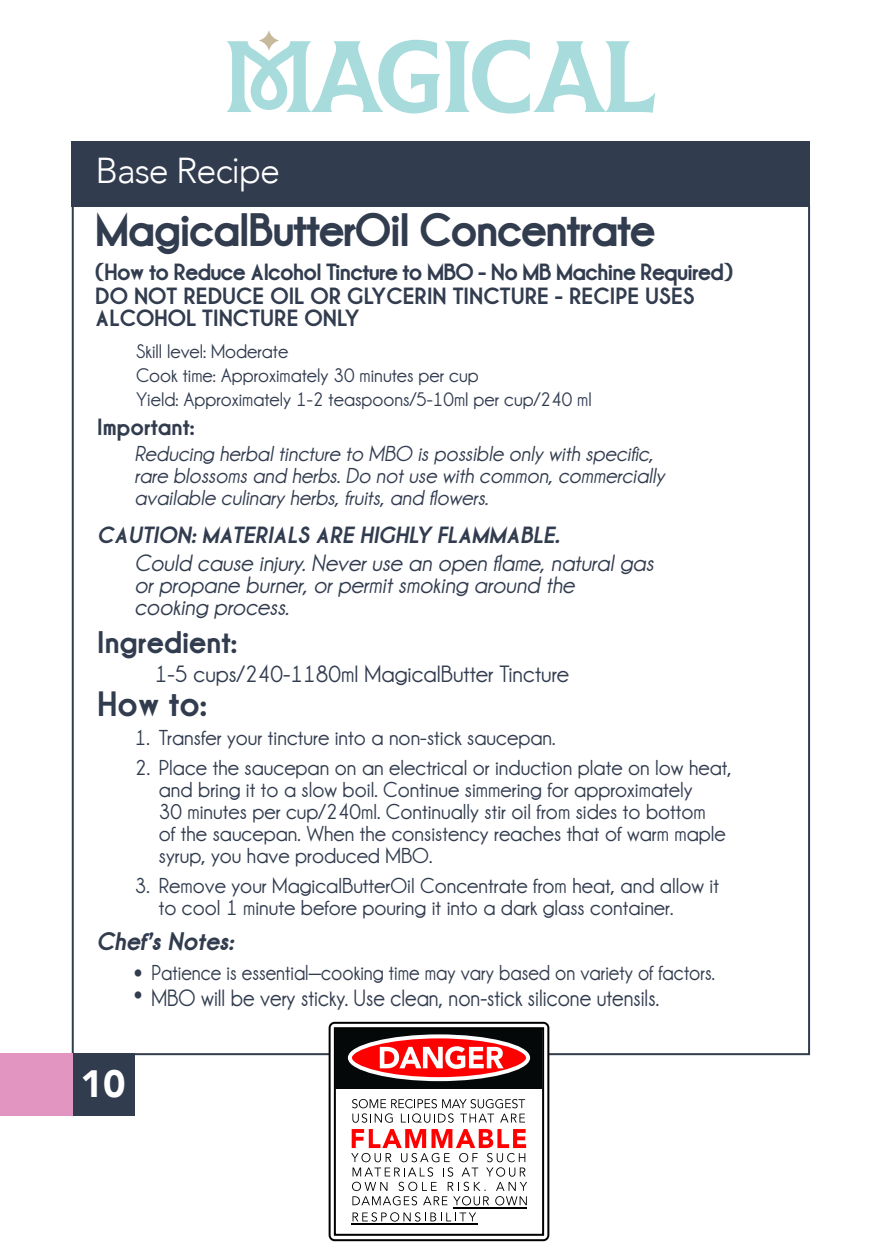
<style>
.page{position:relative;width:882px;height:1260px;background:#fff}
.page>*{position:absolute;margin:0;border:0;box-sizing:border-box;transform-origin:0 0}
.t1{font:700 48px "Champagne&Limousines Thick";letter-spacing:-.03em;color:#323c4f}
.t2{font:900 38px "Avenir";color:#fff}
.t3{font:300 36px "Avenir";letter-spacing:-.03em;color:#fff}
.t4{font:700 36px "Champagne&Limousines Thick";color:#323c4f}
.t5{font:700 32px "Champagne&Limousines Thick";color:#323c4f}
.t6{font:italic 700 26px "Champagne&Limousines Thick";color:#323c4f}
.t7{font:italic 700 24px/22px "Champagne&Limousines";color:#323c4f}
.t8{font:700 24px/22px "Champagne&Limousines Thick";color:#323c4f}
.t9{font:700 24px "Champagne&Limousines";color:#323c4f;scale:.93 1}
.t10{font:700 24px "Champagne&Limousines Thick";letter-spacing:-.03em;color:#323c4f}
.t11{font:700 24px "Champagne&Limousines";color:#323c4f}
.t12{font:italic 700 24px "Champagne&Limousines Thick";color:#323c4f}
.t13{font:700 22px/22px "Champagne&Limousines";color:#323c4f}
.t14{font:italic 700 22px/22px "Champagne&Limousines";color:#323c4f}
.t15{font:700 22px "Champagne&Limousines";color:#323c4f;scale:.93 1}
.t16{font:700 20px "Champagne&Limousines";color:#323c4f}
.s1{font-family:"Avenir";font-weight:300;font-size:20px}
</style>
<div class="page">
<svg style="left:330px;top:1023px;width:218px;height:217px"></svg>
<div style="left:329px;top:1022px;width:220px;height:219px;border:2px solid #000;border-radius:5px"></div>
<div style="left:334px;top:1027px;width:210px;height:209px;background:#fff;border:2px solid #000"></div>
<div style="left:336px;top:1029px;width:206px;height:59px;background:#050808"></div>
<svg style="left:352px;top:1099px;width:173px;height:24px"></svg>
<svg style="left:353px;top:1212px;width:123px;height:10px"></svg>
<svg style="left:351px;top:1129px;width:176px;height:76px"></svg>
<svg style="left:350px;top:1036px;width:178px;height:43px;background:#ff3030"></svg>
<div style="left:348px;top:1034px;width:182px;height:47px;border:4px solid #fff;border-radius:50%"></div>
<svg style="left:380px;top:1046px;width:124px;height:23px;background:#ff8484"></svg>
<hr style="left:453px;top:1207px;width:74px;height:2px;background:#000">
<hr style="left:351px;top:1223px;width:127px;height:2px;background:#000">
<div style="left:72px;top:141px;width:738px;height:66px;background:#323c4f"></div>
<div style="left:72px;top:1053px;width:62px;height:63px;background:#323c4f"></div>
<div style="left:0;top:1053px;width:72px;height:63px;background:#e195c0"></div>
<svg style="left:227px;top:31px;width:428px;height:83px"></svg>
<p class="t3" style="left:96px;top:150px;width:186px">Base Recipe</p>
<p class="t1" style="left:95px;top:201px;width:562px">MagicalButterOil Concentrate</p>
<p class="t10" style="left:95px;top:257px;width:639px">(How to Reduce Alcohol Tincture to MBO - No MB Machine Required)</p>
<p class="t8" style="left:95px;top:285px;width:601px">DO NOT REDUCE OIL OR GLYCERIN TINCTURE - RECIPE USES<br>ALCOHOL TINCTURE ONLY</p>
<p class="t16" style="left:136px;top:340px;width:154px">Skill level: Moderate</p>
<p class="t16" style="left:136px;top:364px;width:344px">Cook time: Approximately 30 minutes per cup</p>
<p class="t16" style="left:136px;top:388px;width:457px">Yield: Approximately 1-2 teaspoons/5-10ml per cup/240 ml</p>
<p class="t8" style="left:97px;top:416px;width:99px">Important:</p>
<p class="t14" style="left:134px;top:442px;width:532px">Reducing herbal tincture to MBO is possible only with specific, rare blossoms and herbs. Do not use with common, commercially available culinary herbs, fruits, and flowers.</p>
<p class="t12" style="left:97px;top:521px;width:464px">CAUTION: MATERIALS ARE HIGHLY FLAMMABLE.</p>
<p class="t7" style="left:134px;top:552px;width:521px">Could cause injury. Never use an open flame, natural gas or propane burner, or permit smoking around the cooking process.</p>
<p class="t5" style="left:97px;top:623px;width:141px">Ingredient:</p>
<p class="t11" style="left:155px;top:660px;width:416px">1-5 cups/240-1180ml MagicalButter Tincture</p>
<p class="t4" style="left:98px;top:682px;width:111px">How to:</p>
<p class="t13" style="left:135px;top:727px;width:422px">1. Transfer your tincture into a non-stick saucepan.</p>
<p class="t13" style="left:159px;top:757px;width:574px;text-indent:-24px">2. Place the saucepan on an electrical or induction plate on low heat, and bring it to a slow boil. Continue simmering for approximately<br>30 minutes per cup/240ml. Continually stir oil from sides to bottom<br>of the saucepan. When the consistency reaches that of warm maple syrup, you have produced MBO.</p>
<p class="t13" style="left:159px;top:875px;width:562px;text-indent:-24px">3. Remove your MagicalButterOil Concentrate from heat, and allow it to cool 1 minute before pouring it into a dark glass container.</p>
<p class="t6" style="left:96px;top:926px;width:139px">Chef’s Notes:</p>
<p class="t15" style="left:134px;top:960px;width:626px"><span class="s1">•</span> Patience is essential—cooking time may vary based on variety of factors.</p>
<p class="t9" style="left:134px;top:985px;width:567px"><sup>•</sup> MBO will be very sticky. Use clean, non-stick silicone utensils.</p>
<p class="t2" style="left:81px;top:1051px;width:46px">10</p>
</div>
